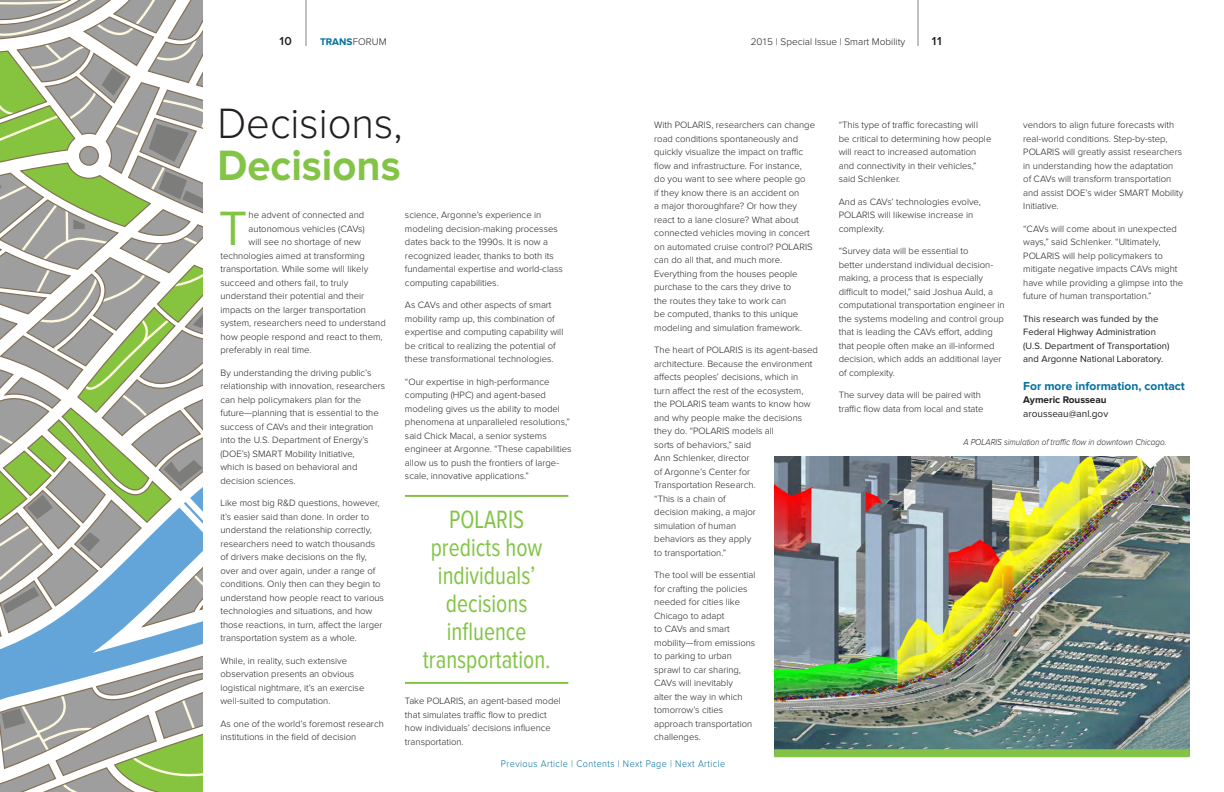
<style>
.page{position:relative;width:1224px;height:792px;background:#fff}
.page>*{position:absolute;margin:0;border:0;box-sizing:border-box;transform-origin:0 0}
.TF_body_text{font:50px "Proxima Nova";color:#83c447}
.headline{font:300 44px/42px "Proxima Nova";color:#231f20;scale:.95 1}
.New_callouts{font:26px/28px "Proxima Nova Cond";color:#83c447;text-align:center;scale:.9 1}
.t1{font:700 12px "Proxima Nova";color:#006f9f}
.t2{font:600 12px "Proxima Nova";color:#231f20}
.t3{font:300 10px "Proxima Nova";letter-spacing:.05em;color:#006f9f;scale:.9 1}
.t4{font:10px/13.5px "Proxima Nova";color:#231f20}
.t5{font:300 10px "Proxima Nova";color:#231f20}
.t6{font:700 10px "Proxima Nova";color:#006f9f}
.TF_body_text-2{font:300 9.5px/13.5px "Proxima Nova";color:#231f20}
.TF_body_text-3{font:9.5px/13.5px "Proxima Nova";color:#231f20}
.Captions{font:italic 300 9px "Proxima Nova";color:#231f20;scale:.9 1}
.s1{font-weight:300;color:#231f20}
.s2{font-weight:700;color:#83c447}
.s3{font-weight:700}
</style>
<div class="page">
<hr style="left:306px;top:0;width:1px;height:46px;background:#808285">
<hr style="left:918px;top:0;width:1px;height:46px;background:#808285">
<img style="left:774px;top:457px;width:416px;height:292px">
<svg style="left:1136px;top:456px;width:31px;height:13px"></svg>
<svg style="left:0;top:0;width:202px;height:792px"></svg>
<svg style="left:0;top:242px;width:202px;height:474px"></svg>
<svg style="left:176px;top:495px;width:26px;height:52px"></svg>
<hr style="left:405px;top:495px;width:163px;height:2px;background:#83c447">
<hr style="left:405px;top:682px;width:163px;height:2px;background:#83c447">
<div style="left:774px;top:749px;width:416px;height:8px;background:#83c447"></div>
<p class="t2" style="left:279px;top:35px;width:14px">10</p>
<p class="t6" style="left:320px;top:37px;width:68px">TRANS<span class="s1">FORUM</span></p>
<p class="t5" style="left:751px;top:37px;width:156px">2015 | Special Issue | Smart Mobility</p>
<p class="t2" style="left:932px;top:35px;width:11px">11</p>
<p class="headline" style="left:217px;top:104px;width:196px">Decisions,<br><span class="s2">Decisions</span></p>
<p class="TF_body_text" style="left:219px;top:206px;width:30px">T</p>
<p class="TF_body_text-2" style="left:249px;top:209px;width:117px">he advent of connected and</p>
<p class="TF_body_text-2" style="left:249px;top:222px;width:118px">autonomous vehicles (CAVs)</p>
<p class="TF_body_text-2" style="left:249px;top:236px;width:114px">will see no shortage of new</p>
<p class="TF_body_text-2" style="left:220px;top:249px;width:146px">technologies aimed at transforming</p>
<p class="TF_body_text-2" style="left:220px;top:263px;width:149px">transportation. While some will likely</p>
<p class="TF_body_text-2" style="left:220px;top:276px;width:129px">succeed and others fail, to truly</p>
<p class="TF_body_text-2" style="left:220px;top:290px;width:145px">understand their potential and their</p>
<p class="TF_body_text-2" style="left:220px;top:303px;width:147px">impacts on the larger transportation</p>
<p class="TF_body_text-2" style="left:220px;top:317px;width:167px">system, researchers need to understand</p>
<p class="TF_body_text-2" style="left:220px;top:330px;width:164px">how people respond and react to them,</p>
<p class="TF_body_text-2" style="left:220px;top:344px;width:93px">preferably in real time.</p>
<p class="TF_body_text-2" style="left:220px;top:366px;width:166px">By understanding the driving public’s relationship with innovation, researchers can help policymakers plan for the future—planning that is essential to the success of CAVs and their integration into the U.S. Department of Energy’s (DOE’s) SMART Mobility Initiative,<br>which is based on behavioral and decision sciences.</p>
<p class="TF_body_text-2" style="left:220px;top:497px;width:165px">Like most big R&amp;D questions, however, it’s easier said than done. In order to understand the relationship correctly, researchers need to watch thousands of drivers make decisions on the fly, over and over again, under a range of conditions. Only then can they begin to understand how people react to various technologies and situations, and how those reactions, in turn, affect the larger transportation system as a whole.</p>
<p class="TF_body_text-2" style="left:220px;top:654px;width:145px">While, in reality, such extensive observation presents an obvious logistical nightmare, it’s an exercise well-suited to computation.</p>
<p class="TF_body_text-2" style="left:220px;top:717px;width:165px">As one of the world’s foremost research institutions in the field of decision</p>
<p class="TF_body_text-2" style="left:405px;top:209px;width:159px">science, Argonne’s experience in modeling decision-making processes dates back to the 1990s. It is now a recognized leader, thanks to both its fundamental expertise and world-class computing capabilities.</p>
<p class="TF_body_text-2" style="left:405px;top:299px;width:160px">As CAVs and other aspects of smart mobility ramp up, this combination of expertise and computing capability will be critical to realizing the potential of these transformational technologies.</p>
<p class="TF_body_text-2" style="left:405px;top:375px;width:168px">“Our expertise in high-performance computing (HPC) and agent-based modeling gives us the ability to model phenomena at unparalleled resolutions,” said Chick Macal, a senior systems engineer at Argonne. “These capabilities allow us to push the frontiers of large&shy;scale, innovative applications.”</p>
<p class="New_callouts" style="left:423px;top:507px;width:144px">POLARIS predicts how individuals’ decisions influence transportation.</p>
<p class="TF_body_text-2" style="left:405px;top:695px;width:157px">Take POLARIS, an agent-based model that simulates traffic flow to predict how individuals’ decisions influence transportation.</p>
<p class="TF_body_text-2" style="left:654px;top:119px;width:162px">With POLARIS, researchers can change road conditions spontaneously and quickly visualize the impact on traffic flow and infrastructure. For instance, do you want to see where people go<br>if they know there is an accident on<br>a major thoroughfare? Or how they react to a lane closure? What about connected vehicles moving in concert on automated cruise control? POLARIS can do all that, and much more.<br>Everything from the houses people purchase to the cars they drive to<br>the routes they take to work can<br>be computed, thanks to this unique modeling and simulation framework.</p>
<p class="TF_body_text-2" style="left:654px;top:344px;width:165px">The heart of POLARIS is its agent-based architecture. Because the environment affects peoples’ decisions, which in<br>turn affect the rest of the ecosystem, the POLARIS team wants to know how and why people make the decisions they do. “POLARIS models all<br>sorts of behaviors,” said<br>Ann Schlenker, director<br>of Argonne’s Center for<br>Transportation Research.<br>“This is a chain of<br>decision making, a major<br>simulation of human<br>behaviors as they apply<br>to transportation.”</p>
<p class="TF_body_text-2" style="left:654px;top:569px;width:103px">The tool will be essential for crafting the policies needed for cities like<br>Chicago to adapt<br>to CAVs and smart mobility—from emissions to parking to urban sprawl to car sharing,<br>CAVs will inevitably<br>alter the way in which tomorrow’s cities approach transportation challenges.</p>
<p class="t3" style="left:501px;top:759px;width:251px">Previous Article | Contents | Next Page | Next Article</p>
<p class="TF_body_text-2" style="left:839px;top:119px;width:154px">“This type of traffic forecasting will<br>be critical to determining how people will react to increased automation and connectivity in their vehicles,” said Schlenker.</p>
<p class="TF_body_text-2" style="left:839px;top:195px;width:144px">And as CAVs’ technologies evolve,<br>POLARIS will likewise increase in complexity.</p>
<p class="TF_body_text-2" style="left:839px;top:245px;width:167px">“Survey data will be essential to<br>better understand individual decision&shy;making, a process that is especially difficult to model,” said Joshua Auld, a computational transportation engineer in the systems modeling and control group that is leading the CAVs effort, adding that people often make an ill-informed decision, which adds an additional layer of complexity.</p>
<p class="TF_body_text-2" style="left:839px;top:389px;width:146px">The survey data will be paired with traffic flow data from local and state</p>
<p class="TF_body_text-2" style="left:1023px;top:119px;width:162px">vendors to align future forecasts with real-world conditions. Step-by-step, POLARIS will greatly assist researchers in understanding how the adaptation of CAVs will transform transportation and assist DOE’s wider SMART Mobility Initiative.</p>
<p class="TF_body_text-2" style="left:1023px;top:222px;width:162px">“CAVs will come about in unexpected ways,” said Schlenker. “Ultimately, POLARIS will help policymakers to mitigate negative impacts CAVs might have while providing a glimpse into the future of human transportation.”</p>
<p class="TF_body_text-3" style="left:1023px;top:312px;width:148px">This research was funded by the Federal Highway Administration (U.S. Department of Transportation) and Argonne National Laboratory.</p>
<p class="t1" style="left:1023px;top:380px;width:163px">For more information, contact</p>
<p class="t4" style="left:1023px;top:394px;width:87px"><span class="s3">Aymeric Rousseau </span>arousseau@anl.gov</p>
<p class="Captions" style="left:963px;top:438px;width:227px">A POLARIS simulation of traffic flow in downtown Chicago.</p>
</div>
